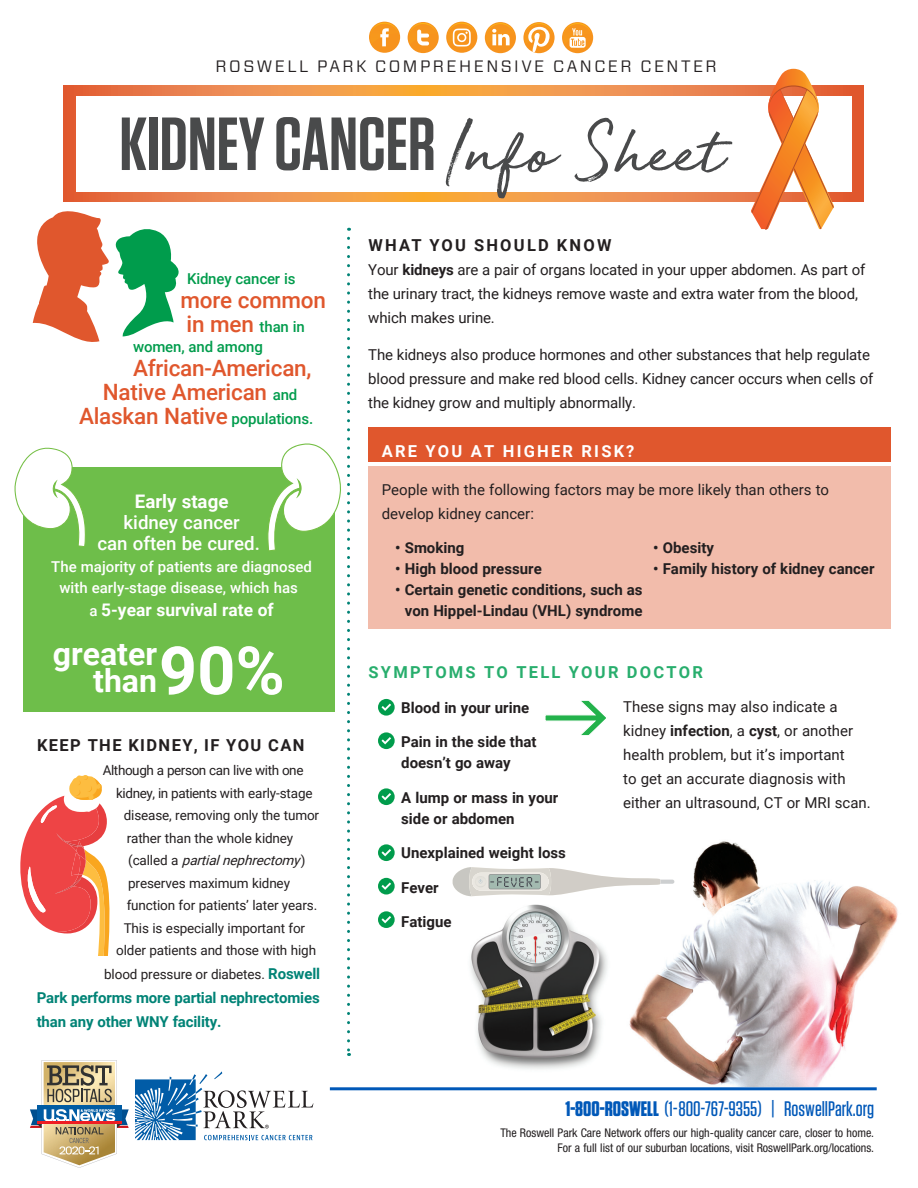
<style>
.page{position:relative;width:918px;height:1188px;background:#fff}
.page>*{position:absolute;margin:0;border:0;box-sizing:border-box;transform-origin:0 0}
.t1{font:600 75px "Tungsten";color:#494a4b}
.t2{font:700 66.75px "Roboto";color:#fff}
.t3{font:700 32.1px "Roboto";color:#fff}
.t4{font:500 22.5px "Roboto";letter-spacing:-.01em;color:#e0572d}
.t5{font:500 21px "Tungsten";color:#0058b8}
.t6{font:500 18.75px/21.3px "Roboto";color:#fff;text-align:center}
.t7{font:700 18.75px "Roboto";color:#fff}
.t8{font:700 17.4px "Roboto";color:#fff}
.t9{font:16.5px "Forza";letter-spacing:.15em;color:#231f20}
.t10{font:700 16.5px "Roboto";letter-spacing:.135em;color:#28ae6d}
.t11{font:700 16.5px "Roboto";letter-spacing:.085em;color:#231f20}
.t12{font:700 16.5px "Roboto";letter-spacing:.135em;color:#fff}
.t13{font:700 16.5px "Roboto";letter-spacing:.135em;color:#231f20}
.t14{font:15px/24px "Roboto";letter-spacing:-.01em;color:#231f20}
.t15{font:700 15px/21px "Roboto";color:#231f20}
.t16{font:500 15px/21.3px "Roboto";color:#fff;text-align:center}
.t17{font:700 15px/24px "Roboto";letter-spacing:-.01em;color:#008376}
.t18{font:500 15px/19.5px "Roboto";letter-spacing:-.01em;color:#009c4c}
.t19{font:13.5px "Roboto";letter-spacing:-.01em;color:#231f20}
.t20{font:13.5px "Roboto";letter-spacing:-.03em;color:#231f20}
.t21{font:italic 13.5px "Roboto";color:#231f20}
.t22{font:condensed 12px/15px "Helvetica Neue";color:#231f20;text-align:right}
.s1{font-family:"Golden Plains";font-weight:400}
.s2{font-size:22.5px;color:#e0572d}
.s3{font-size:15px;color:#009c4c}
.s4{font-weight:500;font-size:15px}
.s5{font-style:normal}
.s6{font-weight:700;font-size:15px;color:#008376}
.s7{font-weight:700}
</style>
<div class="page">
<img style="left:470px;top:896px;width:138px;height:173px">
<img style="left:629px;top:841px;width:269px;height:245px">
<div style="left:368px;top:428px;width:523px;height:34px;background:#e0572d"></div>
<div style="left:368px;top:467px;width:523px;height:162px;background:#f2bcab"></div>
<svg style="left:64px;top:86px;width:800px;height:116px;background:#ed8b4c"></svg>
<div style="left:76px;top:96px;width:776px;height:95px;background:#fff"></div>
<svg style="left:30px;top:1060px;width:99px;height:108px"></svg>
<svg style="left:135px;top:1071px;width:178px;height:69px"></svg>
<hr style="left:330px;top:1087px;width:547px;height:3px;background:#0058b8">
<svg style="left:751px;top:69px;width:83px;height:160px"></svg>
<svg style="left:33px;top:211px;width:146px;height:131px"></svg>
<div style="left:23px;top:468px;width:311px;height:244px;background:#6ebe4a"></div>
<svg style="left:267px;top:238px;width:83px;height:818px"></svg>
<svg style="left:15px;top:448px;width:71px;height:99px"></svg>
<svg style="left:378px;top:699px;width:17px;height:17px"></svg>
<svg style="left:378px;top:732px;width:17px;height:17px"></svg>
<svg style="left:378px;top:788px;width:17px;height:17px"></svg>
<svg style="left:378px;top:844px;width:17px;height:17px"></svg>
<svg style="left:378px;top:878px;width:17px;height:17px"></svg>
<svg style="left:378px;top:911px;width:17px;height:17px"></svg>
<svg style="left:545px;top:700px;width:61px;height:36px"></svg>
<svg style="left:453px;top:867px;width:221px;height:29px"></svg>
<div style="left:408px;top:22px;width:31px;height:31px;background:#f7931d;border-radius:50%"></div>
<img style="left:409px;top:23px;width:28px;height:8px">
<svg style="left:417px;top:30px;width:12px;height:15px"></svg>
<div style="left:446px;top:22px;width:31px;height:31px;background:#f7931d;border-radius:50%"></div>
<img style="left:447px;top:23px;width:29px;height:15px">
<div style="left:369px;top:22px;width:31px;height:31px;background:#f7931d;border-radius:50%"></div>
<img style="left:370px;top:23px;width:28px;height:9px">
<svg style="left:380px;top:28px;width:9px;height:18px"></svg>
<div style="left:485px;top:22px;width:31px;height:31px;background:#f7931d;border-radius:50%"></div>
<img style="left:486px;top:23px;width:28px;height:9px">
<svg style="left:492px;top:29px;width:18px;height:16px"></svg>
<svg style="left:523px;top:22px;width:32px;height:31px"></svg>
<img style="left:525px;top:38px;width:27px;height:6px">
<img style="left:525px;top:23px;width:28px;height:15px">
<svg style="left:528px;top:27px;width:22px;height:25px"></svg>
<div style="left:562px;top:22px;width:31px;height:31px;background:#f7931d;border-radius:50%"></div>
<img style="left:563px;top:23px;width:28px;height:9px">
<svg style="left:570px;top:28px;width:16px;height:20px"></svg>
<svg style="left:453px;top:29px;width:18px;height:18px"></svg>
<svg style="left:20px;top:775px;width:90px;height:181px"></svg>
<p class="t9" style="left:216px;top:55px;width:503px">ROSWELL PARK COMPREHENSIVE CANCER CENTER</p>
<p class="t1" style="left:119px;top:104px;width:606px">KIDNEY CANCER <span class="s1">Info Sheet</span></p>
<p class="t18" style="left:187px;top:268px;width:110px">Kidney cancer is</p>
<p class="t4" style="left:181px;top:284px;width:147px">more common</p>
<p class="t18" style="left:133px;top:316px;width:173px;text-indent:53px"><span class="s2">in men</span> than in women, and among</p>
<p class="t4" style="left:133px;top:352px;width:180px">African-American,</p>
<p class="t4" style="left:103px;top:376px;width:196px">Native American <span class="s3">and</span></p>
<p class="t4" style="left:79px;top:400px;width:236px">Alaskan Native <span class="s3">populations.</span></p>
<p class="t7" style="left:135px;top:488px;width:95px">Early stage</p>
<p class="t6" style="left:97px;top:511px;width:164px">kidney cancer<br>can often be cured.</p>
<p class="t16" style="left:51px;top:555px;width:262px">The majority of patients are diagnosed with early-stage disease, which has</p>
<p class="t8" style="left:89px;top:597px;width:186px"><span class="s4">a</span> 5-year survival rate of</p>
<p class="t3" style="left:53px;top:631px;width:106px">greater</p>
<p class="t3" style="left:93px;top:658px;width:65px">than</p>
<p class="t2" style="left:159px;top:624px;width:127px">90%</p>
<p class="t11" style="left:37px;top:734px;width:269px">KEEP THE KIDNEY, IF YOU CAN</p>
<p class="t20" style="left:103px;top:761px;width:202px">Although a person can live with one</p>
<p class="t20" style="left:116px;top:783px;width:198px">kidney, in patients with early-stage</p>
<p class="t19" style="left:124px;top:806px;width:197px">disease, removing only the tumor</p>
<p class="t19" style="left:127px;top:828px;width:168px">rather than the whole kidney</p>
<p class="t21" style="left:128px;top:851px;width:179px"><span class="s5">( c a l l e d a</span> partialnephrectomy<span class="s5">)</span></p>
<p class="t19" style="left:128px;top:873px;width:163px">preserves maximum kidney</p>
<p class="t19" style="left:127px;top:896px;width:192px">function for patients’ later years.</p>
<p class="t19" style="left:124px;top:918px;width:183px">This is especially important for</p>
<p class="t19" style="left:116px;top:941px;width:201px">older patients and those with high</p>
<p class="t19" style="left:104px;top:965px;width:217px">blood pressure or diabetes. <span class="s6">Roswell</span></p>
<p class="t17" style="left:37px;top:985px;width:284px">Park performs more partial nephrectomies than any other WNY facility.</p>
<p class="t13" style="left:369px;top:233px;width:244px">WHAT YOU SHOULD KNOW</p>
<p class="t14" style="left:368px;top:257px;width:499px">Your <span class="s7">kidneys</span> are a pair of organs located in your upper abdomen. As part of the urinary tract, the kidneys remove waste and extra water from the blood, which makes urine.</p>
<p class="t14" style="left:368px;top:342px;width:506px">The kidneys also produce hormones and other substances that help regulate blood pressure and make red blood cells. Kidney cancer occurs when cells of the kidney grow and multiply abnormally.</p>
<p class="t12" style="left:382px;top:440px;width:254px">ARE YOU AT HIGHER RISK?</p>
<p class="t14" style="left:382px;top:477px;width:449px">People with the following factors may be more likely than others to develop kidney cancer:</p>
<p class="t15" style="left:395px;top:537px;width:71px">• Smoking</p>
<p class="t15" style="left:653px;top:537px;width:62px">• Obesity</p>
<p class="t15" style="left:395px;top:558px;width:148px">• High blood pressure</p>
<p class="t15" style="left:653px;top:558px;width:223px">• Family history of kidney cancer</p>
<p class="t15" style="left:395px;top:579px;width:249px;text-align:right">• Certain genetic conditions, such as von Hippel-Lindau (VHL) syndrome</p>
<p class="t10" style="left:369px;top:661px;width:336px">SYMPTOMS TO TELL YOUR DOCTOR</p>
<p class="t15" style="left:401px;top:696px;width:129px">Blood in your urine</p>
<p class="t15" style="left:401px;top:731px;width:137px">Pain in the side that doesn’t go away</p>
<p class="t15" style="left:401px;top:786px;width:159px">A lump or mass in your side or abdomen</p>
<p class="t15" style="left:401px;top:842px;width:166px">Unexplained weight loss</p>
<p class="t15" style="left:401px;top:876px;width:39px">Fever</p>
<p class="t15" style="left:401px;top:911px;width:52px">Fatigue</p>
<p class="t14" style="left:623px;top:694px;width:249px">These signs may also indicate a kidney <span class="s7">infection</span>, a <span class="s7">cyst</span>, or another health problem, but it’s important<br>to get an accurate diagnosis with either an ultrasound, CT or MRI scan.</p>
<p class="t5" style="left:565px;top:1098px;width:310px"><span class="s7">1-800-ROSWELL</span> (1-800-767-9355) | RoswellPark.org</p>
<p class="t22" style="left:500px;top:1125px;width:375px">The Roswell Park Care Network offers our high-quality cancer care, closer to home.<br>For a full list of our suburban locations, visit RoswellPark.org/locations.</p>
</div>
